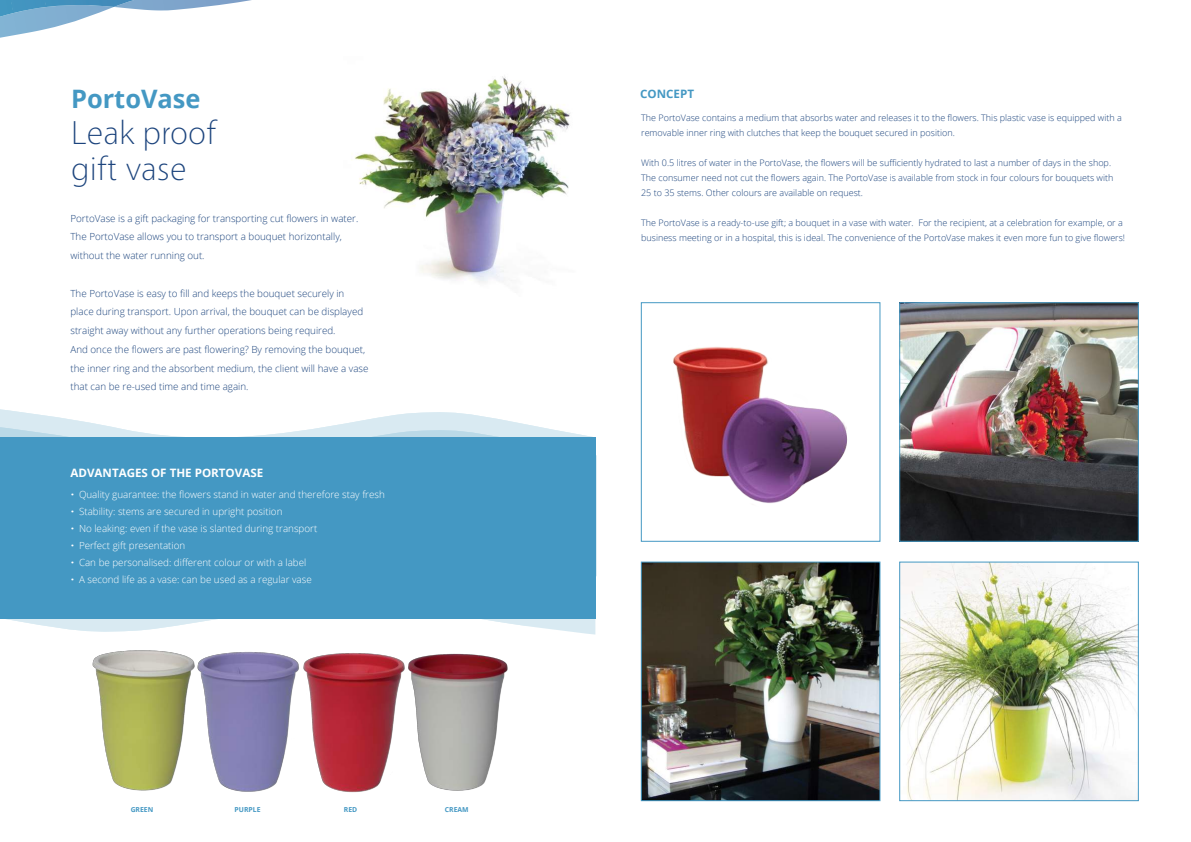
<style>
.page{position:relative;width:1191px;height:842px;background:#fff}
.page>*{position:absolute;margin:0;border:0;box-sizing:border-box;transform-origin:0 0}
.t1{font:300 33.7px/36.2px "Vegur";color:#1c447d}
.t2{font:700 25.4px "Open Sans";color:#4498c3}
.t3{font:700 11.6px "Open Sans";color:#fff}
.t4{font:700 11.6px "Open Sans";color:#4498c3}
.t5{font:300 9.8px/18.7px "Open Sans";color:#1c447d}
.t6{font:300 9.8px/17px "Open Sans";color:#fff}
.t7{font:300 9px/15px "Open Sans";color:#1c447d}
.t8{font:700 6.8px "Open Sans";color:#4498c3}
.s1{font-weight:800}
</style>
<div class="page">
<img style="left:901px;top:564px;width:235px;height:235px">
<div style="left:899px;top:562px;width:239px;height:239px;border:1px solid #4498c3"></div>
<img style="left:354px;top:76px;width:216px;height:207px">
<svg style="left:0;top:409px;width:539px;height:18px"></svg>
<svg style="left:0;top:0;width:252px;height:38px"></svg>
<svg style="left:0;top:427px;width:596px;height:149px;fill:#d9eaf2"></svg>
<svg style="left:0;top:618px;width:527px;height:14px"></svg>
<div style="left:0;top:437px;width:595px;height:181px;background:#4498c3"></div>
<img style="left:93px;top:650px;width:415px;height:142px">
<img style="left:901px;top:305px;width:235px;height:234px">
<div style="left:899px;top:303px;width:239px;height:238px;border:1px solid #4498c3"></div>
<img style="left:673px;top:347px;width:175px;height:156px">
<img style="left:643px;top:564px;width:235px;height:235px">
<div style="left:641px;top:562px;width:239px;height:239px;border:1px solid #4498c3"></div>
<h2 class="t2" style="left:71px;top:81px;width:131px">PortoVase</h2>
<h1 class="t1" style="left:71px;top:118px;width:147px">Leak proof gift vase</h1>
<p class="t5" style="left:70px;top:209px;width:289px">PortoVase is a gift packaging for transporting cut flowers in water.<br>The PortoVase allows you to transport a bouquet horizontally, without the water running out.</p>
<p class="t5" style="left:70px;top:283px;width:299px">The PortoVase is easy to fill and keeps the bouquet securely in place during transport. Upon arrival, the bouquet can be displayed straight away without any further operations being required.<br>And once the flowers are past flowering? By removing the bouquet, the inner ring and the absorbent medium, the client will have a vase that can be re-used time and time again.</p>
<p class="t3" style="left:70px;top:465px;width:194px">ADVANTAGES OF THE PORTOVASE</p>
<p class="t6" style="left:71px;top:485px;width:315px"><span class="s1">·</span> Quality guarantee: the flowers stand in water and therefore stay fresh <span class="s1">·</span> Stability: stems are secured in upright position<br><span class="s1">·</span> No leaking: even if the vase is slanted during transport<br><span class="s1">·</span> Perfect gift presentation<br><span class="s1">·</span> Can be personalised: different colour or with a label<br><span class="s1">·</span> A second life as a vase: can be used as a regular vase</p>
<p class="t8" style="left:131px;top:805px;width:24px">GREEN</p>
<p class="t8" style="left:235px;top:805px;width:27px">PURPLE</p>
<p class="t8" style="left:344px;top:805px;width:15px">RED</p>
<p class="t8" style="left:445px;top:805px;width:25px">CREAM</p>
<p class="t4" style="left:640px;top:85px;width:55px">CONCEPT</p>
<p class="t7" style="left:641px;top:110px;width:482px">The PortoVase contains a medium that absorbs water and releases it to the flowers. This plastic vase is equipped with a removable inner ring with clutches that keep the bouquet secured in position.</p>
<p class="t7" style="left:641px;top:155px;width:474px">With 0.5 litres of water in the PortoVase, the flowers will be sufficiently hydrated to last a number of days in the shop.<br>The consumer need not cut the flowers again. The PortoVase is available from stock in four colours for bouquets with<br>25 to 35 stems. Other colours are available on request.</p>
<p class="t7" style="left:641px;top:215px;width:485px">The PortoVase is a ready-to-use gift; a bouquet in a vase with water. For the recipient, at a celebration for example, or a business meeting or in a hospital, this is ideal. The convenience of the PortoVase makes it even more fun to give flowers!</p>
</div>
